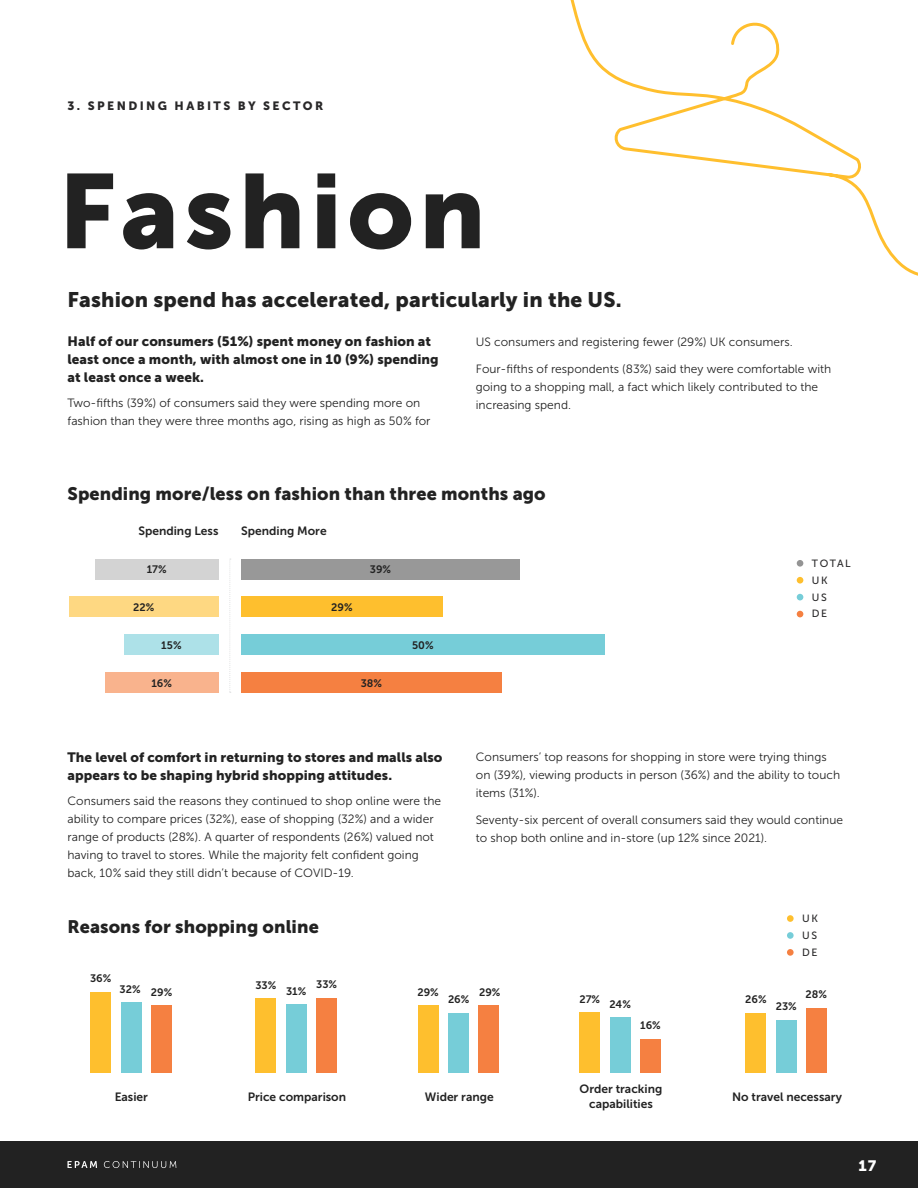
<style>
.page{position:relative;width:918px;height:1188px;background:#fff}
.page>*{position:absolute;margin:0;border:0;box-sizing:border-box;transform-origin:0 0}
.super_giant_header_L{font:104.55px "Museo Sans 900";letter-spacing:.05em;color:#222}
.subhead_1_LK{font:21px "Museo Sans 900";letter-spacing:.01em;color:#222}
.subhead_2_LK{font:18px "Museo Sans 900";letter-spacing:.005em;color:#222}
.t1{font:15px "Museo Sans 900";color:#fff}
.Subhead_3_LK{font:13.5px/18px "Museo Sans 900";letter-spacing:.005em;color:#222}
.body_smaller_LK{font:12px/18px "Museo Sans 300";color:#222}
.chart_labels{font:12px/15px "Museo Sans 700";color:#222;text-align:center}
.section_all_caps_LK{font:12px "Museo Sans 900";letter-spacing:.2em;color:#292829}
.chart_numbers{font:10.8px "Museo Sans 700";color:#222}
.section_all_caps_LK-2{font:10.5px "Museo Sans 500";letter-spacing:.15em;color:#292829}
</style>
<div class="page">
<div style="left:241px;top:597px;width:202px;height:20px;background:#febf2e"></div>
<div style="left:69px;top:597px;width:149px;height:20px;background:#fed882"></div>
<div style="left:124px;top:634px;width:94px;height:21px;background:#ade1e8"></div>
<div style="left:105px;top:672px;width:113px;height:21px;background:#f9b38d"></div>
<div style="left:241px;top:634px;width:363px;height:21px;background:#76cdd8"></div>
<div style="left:241px;top:672px;width:261px;height:21px;background:#f58041"></div>
<svg style="left:570px;top:0;width:348px;height:276px"></svg>
<div style="left:121px;top:1003px;width:20px;height:70px;background:#76cdd8"></div>
<div style="left:151px;top:1005px;width:21px;height:68px;background:#f58041"></div>
<div style="left:91px;top:992px;width:20px;height:81px;background:#febf2e"></div>
<div style="left:286px;top:1005px;width:20px;height:68px;background:#76cdd8"></div>
<div style="left:317px;top:998px;width:20px;height:75px;background:#f58041"></div>
<div style="left:256px;top:998px;width:20px;height:75px;background:#febf2e"></div>
<div style="left:448px;top:1013px;width:21px;height:60px;background:#76cdd8"></div>
<div style="left:479px;top:1005px;width:20px;height:68px;background:#f58041"></div>
<div style="left:418px;top:1005px;width:20px;height:68px;background:#febf2e"></div>
<div style="left:580px;top:1012px;width:20px;height:61px;background:#febf2e"></div>
<div style="left:610px;top:1018px;width:20px;height:55px;background:#76cdd8"></div>
<div style="left:641px;top:1039px;width:20px;height:34px;background:#f58041"></div>
<div style="left:776px;top:1020px;width:20px;height:53px;background:#76cdd8"></div>
<div style="left:807px;top:1008px;width:20px;height:65px;background:#f58041"></div>
<div style="left:746px;top:1013px;width:20px;height:60px;background:#febf2e"></div>
<div style="left:787px;top:915px;width:7px;height:7px;background:#febf2e;border-radius:50%"></div>
<div style="left:787px;top:932px;width:7px;height:7px;background:#76cdd8;border-radius:50%"></div>
<div style="left:787px;top:949px;width:7px;height:7px;background:#f58041;border-radius:50%"></div>
<svg style="left:229px;top:559px;width:2px;height:134px"></svg>
<div style="left:797px;top:560px;width:6px;height:7px;background:#949494;border-radius:50%"></div>
<div style="left:797px;top:577px;width:6px;height:7px;background:#febf2e;border-radius:50%"></div>
<svg style="left:797px;top:594px;width:6px;height:6px"></svg>
<svg style="left:797px;top:611px;width:6px;height:6px"></svg>
<div style="left:95px;top:559px;width:123px;height:20px;background:#d3d3d3"></div>
<div style="left:241px;top:559px;width:279px;height:20px;background:#989898"></div>
<div style="left:0;top:1141px;width:918px;height:47px;background:#222"></div>
<svg style="left:104px;top:1161px;width:72px;height:7px"></svg>
<svg style="left:67px;top:1161px;width:30px;height:7px"></svg>
<p class="section_all_caps_LK" style="left:68px;top:99px;width:257px">3. SPENDING HABITS BY SECTOR</p>
<p class="super_giant_header_L" style="left:58px;top:152px;width:429px">Fashion</p>
<p class="subhead_1_LK" style="left:68px;top:288px;width:556px">Fashion spend has accelerated, particularly in the US.</p>
<p class="Subhead_3_LK" style="left:68px;top:332px;width:373px">Half of our consumers (51%) spent money on fashion at least once a month, with almost one in 10 (9%) spending at least once a week.</p>
<p class="body_smaller_LK" style="left:68px;top:394px;width:365px">Two-fifths (39%) of consumers said they were spending more on fashion than they were three months ago, rising as high as 50% for</p>
<p class="body_smaller_LK" style="left:476px;top:333px;width:318px">US consumers and registering fewer (29%) UK consumers.</p>
<p class="body_smaller_LK" style="left:476px;top:360px;width:357px">Four-fifths of respondents (83%) said they were comfortable with going to a shopping mall, a fact which likely contributed to the increasing spend.</p>
<p class="subhead_2_LK" style="left:68px;top:483px;width:480px">Spending more/less on fashion than three months ago</p>
<p class="chart_labels" style="left:138px;top:523px;width:82px">Spending Less</p>
<p class="chart_labels" style="left:241px;top:523px;width:87px">Spending More</p>
<p class="chart_numbers" style="left:147px;top:563px;width:21px">17%</p>
<p class="chart_numbers" style="left:370px;top:563px;width:23px">39%</p>
<p class="chart_numbers" style="left:133px;top:601px;width:23px">22%</p>
<p class="chart_numbers" style="left:331px;top:601px;width:23px">29%</p>
<p class="chart_numbers" style="left:161px;top:639px;width:22px">15%</p>
<p class="chart_numbers" style="left:151px;top:677px;width:22px">16%</p>
<p class="chart_numbers" style="left:361px;top:677px;width:23px">38%</p>
<p class="chart_numbers" style="left:412px;top:639px;width:23px">50%</p>
<p class="section_all_caps_LK-2" style="left:812px;top:557px;width:40px">TOTAL</p>
<p class="section_all_caps_LK-2" style="left:812px;top:574px;width:17px">UK</p>
<p class="section_all_caps_LK-2" style="left:812px;top:591px;width:16px">US</p>
<p class="section_all_caps_LK-2" style="left:812px;top:608px;width:17px">DE</p>
<p class="Subhead_3_LK" style="left:68px;top:748px;width:376px">The level of comfort in returning to stores and malls also appears to be shaping hybrid shopping attitudes.</p>
<p class="body_smaller_LK" style="left:68px;top:792px;width:375px">Consumers said the reasons they continued to shop online were the ability to compare prices (32%), ease of shopping (32%) and a wider range of products (28%). A quarter of respondents (26%) valued not having to travel to stores. While the majority felt confident going back, 10% said they still didn’t because of COVID-19.</p>
<p class="subhead_2_LK" style="left:68px;top:917px;width:253px">Reasons for shopping online</p>
<p class="body_smaller_LK" style="left:476px;top:748px;width:366px">Consumers’ top reasons for shopping in store were trying things on (39%), viewing products in person (36%) and the ability to touch items (31%).</p>
<p class="body_smaller_LK" style="left:476px;top:811px;width:369px">Seventy-six percent of overall consumers said they would continue to shop both online and in-store (up 12% since 2021).</p>
<p class="section_all_caps_LK-2" style="left:802px;top:913px;width:17px">UK</p>
<p class="section_all_caps_LK-2" style="left:802px;top:929px;width:16px">US</p>
<p class="section_all_caps_LK-2" style="left:802px;top:946px;width:17px">DE</p>
<p class="chart_numbers" style="left:90px;top:972px;width:23px">36%</p>
<p class="chart_numbers" style="left:120px;top:983px;width:23px">32%</p>
<p class="chart_numbers" style="left:151px;top:986px;width:23px">29%</p>
<p class="chart_numbers" style="left:255px;top:979px;width:22px">33%</p>
<p class="chart_numbers" style="left:286px;top:985px;width:22px">31%</p>
<p class="chart_numbers" style="left:316px;top:979px;width:22px">33%</p>
<p class="chart_numbers" style="left:417px;top:986px;width:23px">29%</p>
<p class="chart_numbers" style="left:479px;top:986px;width:23px">29%</p>
<p class="chart_numbers" style="left:448px;top:993px;width:23px">26%</p>
<p class="chart_numbers" style="left:579px;top:993px;width:22px">27%</p>
<p class="chart_numbers" style="left:745px;top:993px;width:23px">26%</p>
<p class="chart_numbers" style="left:609px;top:998px;width:23px">24%</p>
<p class="chart_numbers" style="left:776px;top:1001px;width:23px">23%</p>
<p class="chart_numbers" style="left:640px;top:1020px;width:22px">16%</p>
<p class="chart_numbers" style="left:806px;top:989px;width:23px">28%</p>
<p class="chart_labels" style="left:115px;top:1089px;width:35px">Easier</p>
<p class="chart_labels" style="left:580px;top:1082px;width:84px">Order tracking capabilities</p>
<p class="chart_labels" style="left:248px;top:1089px;width:100px">Price comparison</p>
<p class="chart_labels" style="left:425px;top:1089px;width:70px">Wider range</p>
<p class="chart_labels" style="left:732px;top:1089px;width:112px">No travel necessary</p>
<p class="t1" style="left:859px;top:1157px;width:19px">17</p>
</div>
